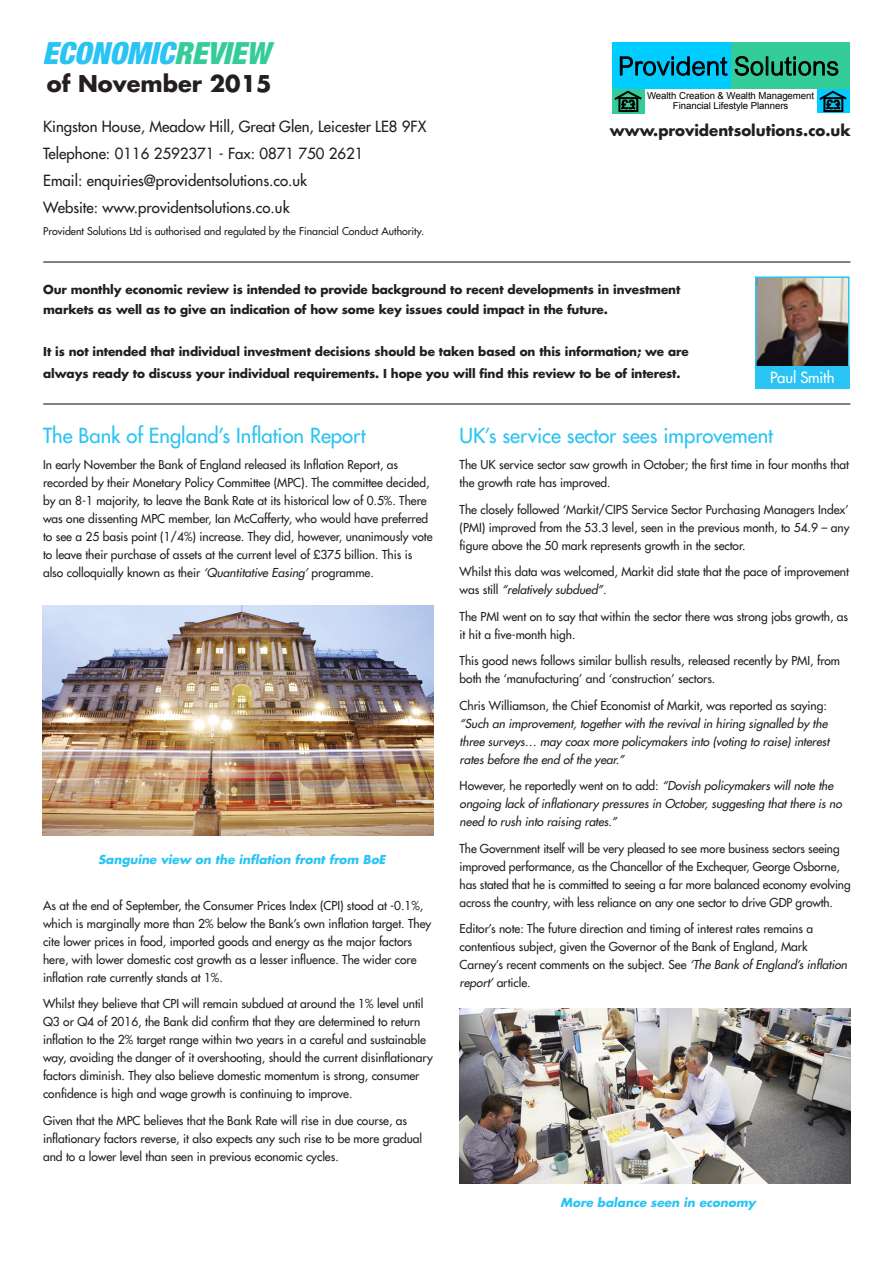
<style>
.page{position:relative;width:893px;height:1263px;background:#fff}
.page>*{position:absolute;margin:0;border:0;box-sizing:border-box;transform-origin:0 0}
.t1{font:italic 900 condensed 30.6px "Helvetica Neue LT Std";color:#29c4f3}
.t2{font:27.3px "Arial Lgt";letter-spacing:.01em;color:#000}
.t3{font:700 22.5px "Futura LT";color:#231f20}
.t4{font:20.25px "Futura LT";color:#29c4f3}
.t5{font:15px/27px "Futura LT";color:#231f20}
.t6{font:700 15px "Futura LT";color:#231f20}
.t7{font:15px "Futura LT";letter-spacing:-.01em;color:#fff}
.t8{font:12px/18px "Futura LT";letter-spacing:-.005em;color:#231f20}
.t9{font:700 12px/19.5px "Futura LT";letter-spacing:-.01em;color:#231f20}
.t10{font:italic 12px/18px "Futura LT";letter-spacing:-.005em;color:#231f20}
.t11{font:italic 700 12px "Futura LT";color:#29c4f3}
.t12{font:12px "Arial";color:#000}
.t13{font:10.5px "Futura LT";color:#231f20}
.t14{font:9.6px/9.6px "Arial";letter-spacing:-.005em;color:#000;text-align:center}
.s1{color:#34cc99}
.s2{font-style:italic}
.s3{font-style:normal}
</style>
<div class="page">
<img style="left:758px;top:279px;width:88px;height:87px">
<div style="left:755px;top:276px;width:94px;height:110px;border:2px solid #29c4f3"></div>
<div style="left:817px;top:89px;width:32px;height:24px;background:#0cf"></div>
<div style="left:612px;top:89px;width:32px;height:24px;background:#34cc99"></div>
<div style="left:612px;top:43px;width:118px;height:46px;background:#0cf"></div>
<div style="left:730px;top:43px;width:119px;height:46px;background:#34cc99"></div>
<svg style="left:619px;top:56px;width:109px;height:20px"></svg>
<svg style="left:734px;top:56px;width:30px;height:20px"></svg>
<div style="left:766px;top:56px;width:2px;height:20px;border:1px solid #000"></div>
<svg style="left:771px;top:56px;width:68px;height:20px"></svg>
<div style="left:823px;top:97px;width:20px;height:15px;border:2px solid #000"></div>
<div style="left:618px;top:97px;width:20px;height:15px;border:2px solid #000"></div>
<hr style="left:43px;top:403px;width:807px;height:1px;background:#231f20">
<hr style="left:43px;top:261px;width:807px;height:2px;background:#231f20">
<div style="left:755px;top:366px;width:94px;height:23px;background:#29c4f3"></div>
<img style="left:43px;top:606px;width:391px;height:230px">
<img style="left:459px;top:1008px;width:391px;height:175px">
<svg style="left:614px;top:90px;width:28px;height:20px"></svg>
<svg style="left:819px;top:90px;width:28px;height:20px"></svg>
<h1 class="t1" style="left:43px;top:35px;width:229px">ECONOMIC<span class="s1">REVIEW</span></h1>
<h3 class="t3" style="left:47px;top:69px;width:226px">of November 2015</h3>
<p class="t5" style="left:43px;top:112px;width:385px">Kingston House, Meadow Hill, Great Glen, Leicester LE8 9FX Telephone: 0116 2592371 - Fax: 0871 750 2621<br>Email: enquiries@providentsolutions.co.uk<br>Website: www.providentsolutions.co.uk</p>
<p class="t13" style="left:43px;top:224px;width:382px">Provident Solutions Ltd is authorised and regulated by the Financial Conduct Authority.</p>
<h2 class="t2" style="left:618px;top:50px;width:223px">Provident Solutions</h2>
<p class="t12" style="left:621px;top:98px;width:8px">£</p>
<p class="t12" style="left:826px;top:98px;width:8px">£</p>
<p class="t6" style="left:610px;top:120px;width:243px">www.providentsolutions.co.uk</p>
<p class="t14" style="left:647px;top:91px;width:168px">Wealth Creation &amp; Wealth Management<br>Financial Lifestyle Planners</p>
<p class="t9" style="left:43px;top:280px;width:639px">Our monthly economic review is intended to provide background to recent developments in investment markets as well as to give an indication of how some key issues could impact in the future.</p>
<p class="t9" style="left:43px;top:340px;width:647px;line-height:22.5px">It is not intended that individual investment decisions should be taken based on this information; we are always ready to discuss your individual requirements. I hope you will find this review to be of interest.</p>
<p class="t7" style="left:770px;top:367px;width:66px">Paul Smith</p>
<h3 class="t4" style="left:43px;top:422px;width:324px">The Bank of England’s Inflation Report</h3>
<p class="t8" style="left:43px;top:455px;width:391px">In early November the Bank of England released its Inflation Report, as recorded by their Monetary Policy Committee (MPC). The committee decided, by an 8-1 majority, to leave the Bank Rate at its historical low of 0.5%. There was one dissenting MPC member, Ian McCafferty, who would have preferred to see a 25 basis point (1/4%) increase. They did, however, unanimously vote to leave their purchase of assets at the current level of £375 billion. This is also colloquially known as their <span class="s2">‘Quantitative Easing’</span> programme.</p>
<p class="t11" style="left:98px;top:851px;width:289px">Sanguine view on the inflation front from BoE</p>
<p class="t8" style="left:43px;top:896px;width:390px">As at the end of September, the Consumer Prices Index (CPI) stood at -0.1%, which is marginally more than 2% below the Bank’s own inflation target. They cite lower prices in food, imported goods and energy as the major factors here, with lower domestic cost growth as a lesser influence. The wider core inflation rate currently stands at 1%.</p>
<p class="t8" style="left:43px;top:994px;width:391px">Whilst they believe that CPI will remain subdued at around the 1% level until Q3 or Q4 of 2016, the Bank did confirm that they are determined to return inflation to the 2% target range within two years in a careful and sustainable way, avoiding the danger of it overshooting, should the current disinflationary factors diminish. They also believe domestic momentum is strong, consumer confidence is high and wage growth is continuing to improve.</p>
<p class="t8" style="left:43px;top:1111px;width:381px">Given that the MPC believes that the Bank Rate will rise in due course, as inflationary factors reverse, it also expects any such rise to be more gradual and to a lower level than seen in previous economic cycles.</p>
<h3 class="t4" style="left:460px;top:422px;width:315px">UK’s service sector sees improvement</h3>
<p class="t8" style="left:460px;top:455px;width:391px">The UK service sector saw growth in October; the first time in four months that the growth rate has improved.</p>
<p class="t8" style="left:460px;top:500px;width:391px;text-align:justify">The closely followed ‘Markit/CIPS Service Sector Purchasing Managers Index’ (PMI) improved from the 53.3 level, seen in the previous month, to 54.9 – any figure above the 50 mark represents growth in the sector.</p>
<p class="t8" style="left:460px;top:562px;width:391px">Whilst this data was welcomed, Markit did state that the pace of improvement was still <span class="s2">“relatively subdued”</span>.</p>
<p class="t8" style="left:460px;top:607px;width:390px">The PMI went on to say that within the sector there was strong jobs growth, as it hit a five-month high.</p>
<p class="t8" style="left:460px;top:651px;width:382px">This good news follows similar bullish results, released recently by PMI, from both the ‘manufacturing’ and ‘construction’ sectors.</p>
<p class="t8" style="left:460px;top:696px;width:369px">Chris Williamson, the Chief Economist of Markit, was reported as saying:</p>
<p class="t10" style="left:460px;top:714px;width:371px">“Such an improvement, together with the revival in hiring signalled by the three surveys… may coax more policymakers into (voting to raise) interest rates before the end of the year.”</p>
<p class="t10" style="left:460px;top:777px;width:384px"><span class="s3">However, he reportedly went on to add:</span> “Dovish policymakers will note the ongoing lack of inflationary pressures in October, suggesting that there is no need to rush into raising rates.”</p>
<p class="t8" style="left:460px;top:839px;width:392px">The Government itself will be very pleased to see more business sectors seeing improved performance, as the Chancellor of the Exchequer, George Osborne, has stated that he is committed to seeing a far more balanced economy evolving across the country, with less reliance on any one sector to drive GDP growth.</p>
<p class="t8" style="left:460px;top:919px;width:389px">Editor’s note: The future direction and timing of interest rates remains a contentious subject, given the Governor of the Bank of England, Mark Carney’s recent comments on the subject. See <span class="s2">‘The Bank of England’s inflation report’</span> article.</p>
<p class="t11" style="left:561px;top:1194px;width:197px">More balance seen in economy</p>
</div>
